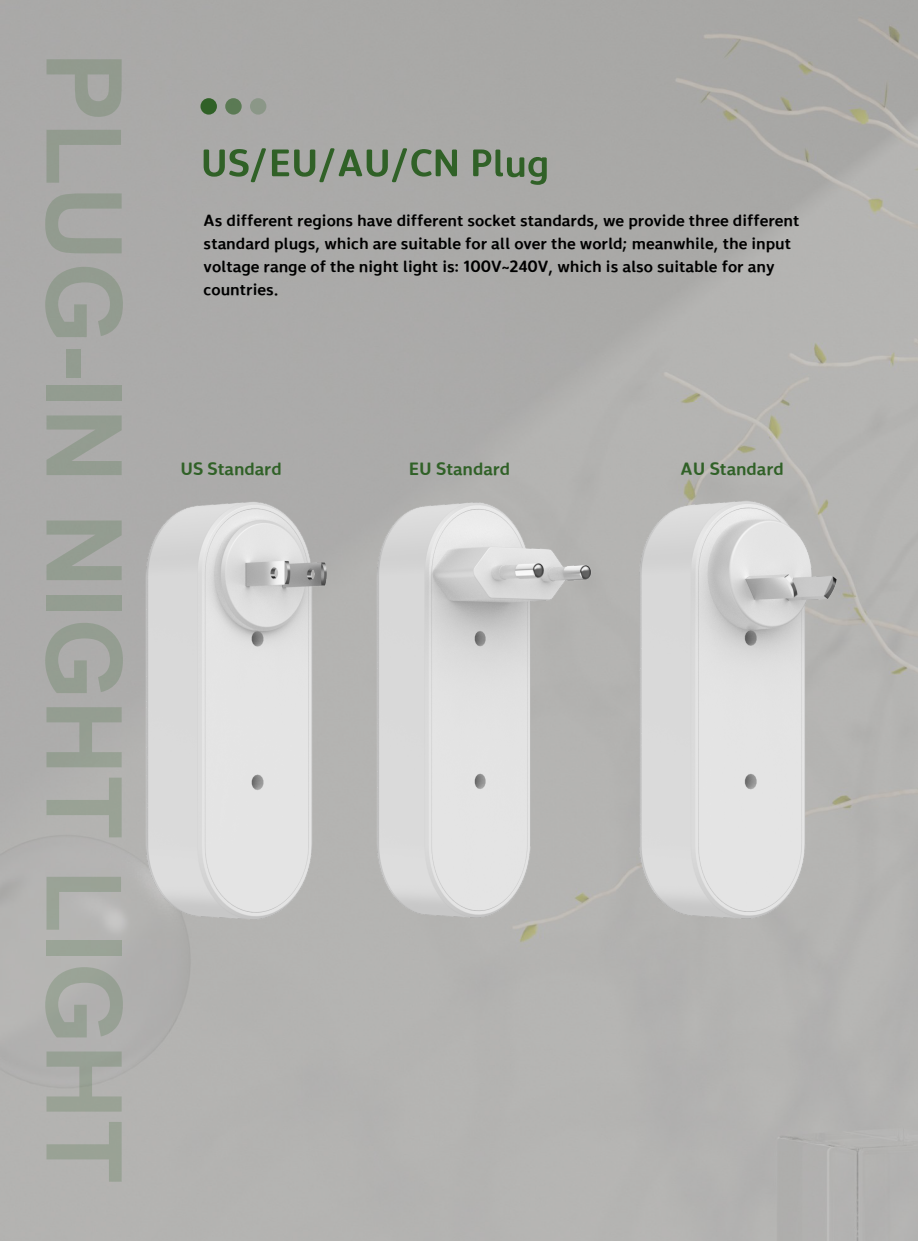
<style>
.page{position:relative;width:918px;height:1241px;background:#fff}
.page>*{position:absolute;margin:0;border:0;box-sizing:border-box;transform-origin:0 0}
.t1{font:45.5px "HF Smoothie";color:#306127;scale:1.1 1}
.t2{font:21px "HF Smoothie";color:#306127;scale:1.1 1}
.t3{font:19.25px/23.1px "HF Smoothie";color:#000;scale:1.1 1}
</style>
<div class="page">
<img style="left:0;top:0;width:918px;height:1240px">
<div style="left:200px;top:98px;width:17px;height:17px;background:#306127;border-radius:50%"></div>
<svg style="left:225px;top:98px;width:17px;height:17px"></svg>
<div style="left:250px;top:98px;width:16px;height:17px;background:#8b9788;border-radius:50%"></div>
<img style="left:623px;top:490px;width:225px;height:442px">
<img style="left:117px;top:481px;width:235px;height:473px">
<img style="left:339px;top:493px;width:265px;height:439px">
<svg style="left:46px;top:59px;width:76px;height:58px"></svg>
<svg style="left:46px;top:130px;width:75px;height:53px"></svg>
<svg style="left:45px;top:193px;width:77px;height:60px"></svg>
<svg style="left:45px;top:267px;width:78px;height:70px"></svg>
<div style="left:67px;top:349px;width:14px;height:28px;background:#929c90"></div>
<div style="left:46px;top:385px;width:76px;height:16px;background:#929c90"></div>
<svg style="left:46px;top:415px;width:76px;height:60px"></svg>
<svg style="left:46px;top:520px;width:76px;height:60px"></svg>
<div style="left:46px;top:595px;width:76px;height:16px;background:#939d91"></div>
<svg style="left:45px;top:622px;width:78px;height:71px"></svg>
<svg style="left:46px;top:707px;width:76px;height:60px"></svg>
<svg style="left:46px;top:777px;width:76px;height:60px"></svg>
<svg style="left:46px;top:876px;width:75px;height:53px"></svg>
<div style="left:46px;top:940px;width:76px;height:15px;background:#9aa497"></div>
<svg style="left:45px;top:967px;width:78px;height:70px"></svg>
<svg style="left:46px;top:1051px;width:76px;height:60px"></svg>
<svg style="left:46px;top:1121px;width:76px;height:60px"></svg>
<h1 class="t1" style="left:200px;top:140px;width:319px">US/EU/AU/CN Plug</h1>
<p class="t3" style="left:204px;top:209px;width:543px">As different regions have different socket standards, we provide three different standard plugs, which are suitable for all over the world; meanwhile, the input voltage range of the night light is: 100V~240V, which is also suitable for any countries.</p>
<p class="t2" style="left:180px;top:457px;width:93px">US Standard</p>
<p class="t2" style="left:409px;top:457px;width:94px">EU Standard</p>
<p class="t2" style="left:680px;top:457px;width:95px">AU Standard</p>
</div>
